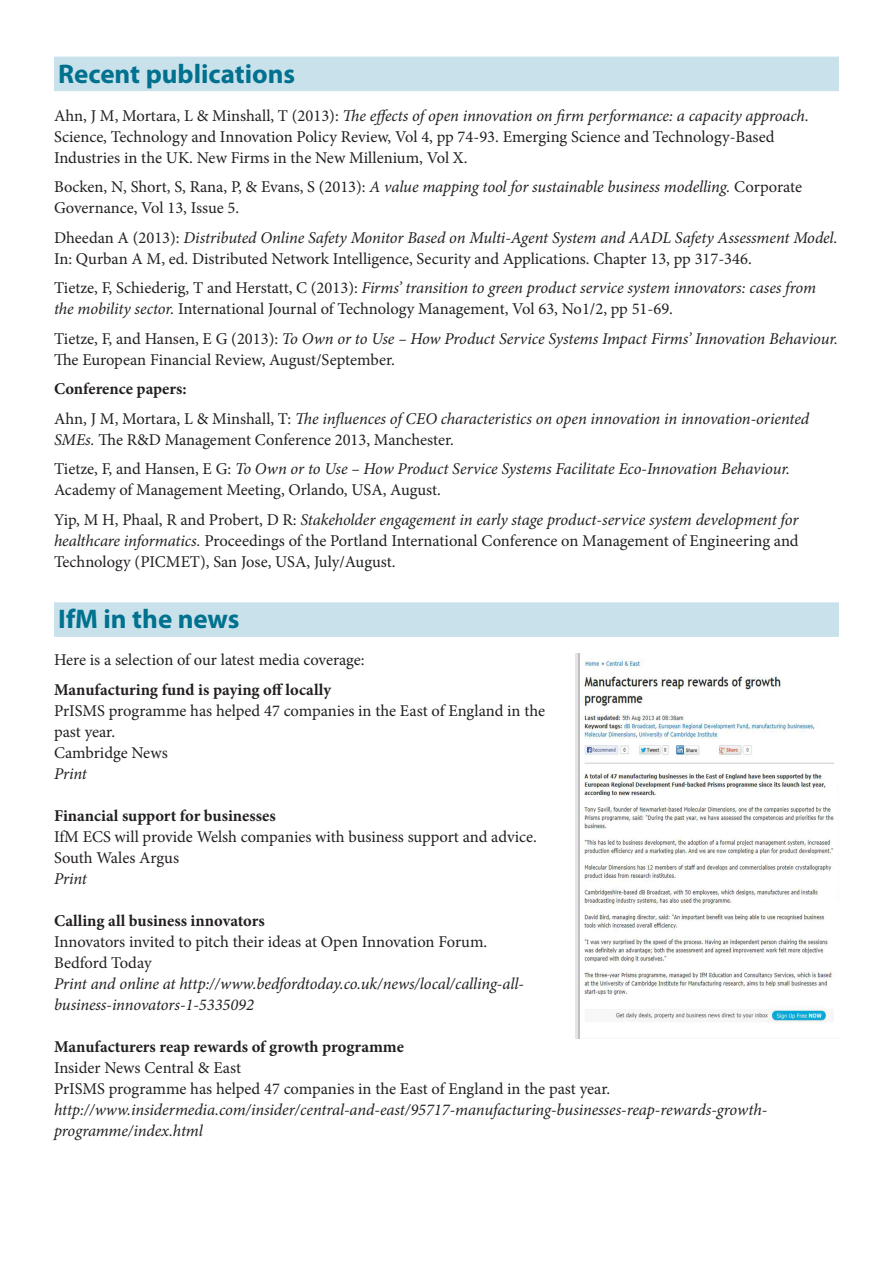
<style>
.page{position:relative;width:893px;height:1263px;background:#fff}
.page>*{position:absolute;margin:0;border:0;box-sizing:border-box;transform-origin:0 0}
.Section_head{font:700 27px "Myriad Pro";color:#00718e}
.Text{font:16.5px/21px "Minion Pro";color:#231f20}
.Text-2{font:italic 16.5px/21px "Minion Pro";letter-spacing:-.005em;color:#231f20}
.Text-3{font:700 16.5px "Minion Pro";color:#231f20}
.s1{font-style:italic}
.s2{font-style:normal}
</style>
<div class="page">
<div style="left:54px;top:57px;width:785px;height:34px;background:#c9e1ea"></div>
<div style="left:54px;top:602px;width:785px;height:35px;background:#c9e1ea"></div>
<img style="left:576px;top:653px;width:263px;height:385px">
<p class="Section_head" style="left:58px;top:56px;width:239px">Recent publications</p>
<p class="Text" style="left:54px;top:105px;width:756px">Ahn, J M, Mortara, L &amp; Minshall, T (2013): <span class="s1">The effects of open innovation on firm performance: a capacity approach.<br></span>Science, Technology and Innovation Policy Review, Vol 4, pp 74-93. Emerging Science and Technology-Based<br>Industries in the UK. New Firms in the New Millenium, Vol X.</p>
<p class="Text" style="left:54px;top:177px;width:749px">Bocken, N, Short, S, Rana, P, &amp; Evans, S (2013): <span class="s1">A value mapping tool for sustainable business modelling.</span> Corporate<br>Governance, Vol 13, Issue 5.</p>
<p class="Text" style="left:54px;top:227px;width:785px">Dheedan A (2013): <span class="s1">Distributed Online Safety Monitor Based on Multi-Agent System and AADL Safety Assessment Model.<br></span>In: Qurban A M, ed. Distributed Network Intelligence, Security and Applications. Chapter 13, pp 317-346.</p>
<p class="Text" style="left:54px;top:278px;width:764px">Tietze, F, Schiederig, T and Herstatt, C (2013): <span class="s1">Firms’ transition to green product service system innovators: cases from the mobility sector.</span> International Journal of Technology Management, Vol 63, No1/2, pp 51-69.</p>
<p class="Text" style="left:54px;top:328px;width:786px">Tietze, F, and Hansen, E G (2013): <span class="s1">To Own or to Use – How Product Service Systems Impact Firms’ Innovation Behaviour.<br></span>The European Financial Review, August/September.</p>
<p class="Text-3" style="left:54px;top:377px;width:134px">Conference papers:</p>
<p class="Text-2" style="left:54px;top:408px;width:757px"><span class="s2">Ahn, J M, Mortara, L &amp; Minshall, T:</span> The influences of CEO characteristics on open innovation in innovation-oriented<br>SMEs. <span class="s2">The R&amp;D Management Conference 2013, Manchester.</span></p>
<p class="Text-2" style="left:54px;top:459px;width:738px"><span class="s2">Tietze, F, and Hansen, E G:</span> To Own or to Use – How Product Service Systems Facilitate Eco-Innovation Behaviour.<br><span class="s2">Academy of Management Meeting, Orlando, USA, August.</span></p>
<p class="Text" style="left:54px;top:509px;width:746px;text-align:justify">Yip, M H, Phaal, R and Probert, D R: <span class="s1">Stakeholder engagement in early stage product-service system development for healthcare informatics.</span> Proceedings of the Portland International Conference on Management of Engineering and Technology (PICMET), San Jose, USA, July/August.</p>
<p class="Section_head" style="left:58px;top:602px;width:183px">IfM in the news</p>
<p class="Text" style="left:54px;top:650px;width:312px">Here is a selection of our latest media coverage:</p>
<p class="Text-3" style="left:54px;top:678px;width:279px">Manufacturing fund is paying off locally</p>
<p class="Text" style="left:54px;top:700px;width:493px">PrISMS programme has helped 47 companies in the East of England in the past year.</p>
<p class="Text" style="left:54px;top:742px;width:115px">Cambridge News</p>
<p class="Text-2" style="left:54px;top:763px;width:35px">Print</p>
<p class="Text-3" style="left:54px;top:804px;width:223px">Financial support for businesses</p>
<p class="Text" style="left:54px;top:826px;width:484px">IfM ECS will provide Welsh companies with business support and advice.</p>
<p class="Text" style="left:54px;top:847px;width:127px">South Wales Argus</p>
<p class="Text-2" style="left:54px;top:868px;width:35px">Print</p>
<p class="Text-3" style="left:54px;top:909px;width:212px">Calling all business innovators</p>
<p class="Text" style="left:54px;top:931px;width:435px">Innovators invited to pitch their ideas at Open Innovation Forum.</p>
<p class="Text" style="left:54px;top:952px;width:99px">Bedford Today</p>
<p class="Text-2" style="left:54px;top:973px;width:472px">Print and online at http://www.bedfordtoday.co.uk/news/local/calling-all&shy;business-innovators-1-5335092</p>
<p class="Text-3" style="left:54px;top:1035px;width:352px">Manufacturers reap rewards of growth programme</p>
<p class="Text" style="left:54px;top:1057px;width:189px">Insider News Central &amp; East</p>
<p class="Text" style="left:54px;top:1078px;width:558px">PrISMS programme has helped 47 companies in the East of England in the past year.</p>
<p class="Text-2" style="left:54px;top:1099px;width:715px">http://www.insidermedia.com/insider/central-and-east/95717-manufacturing-businesses-reap-rewards-growth&shy;programme/index.html</p>
</div>
